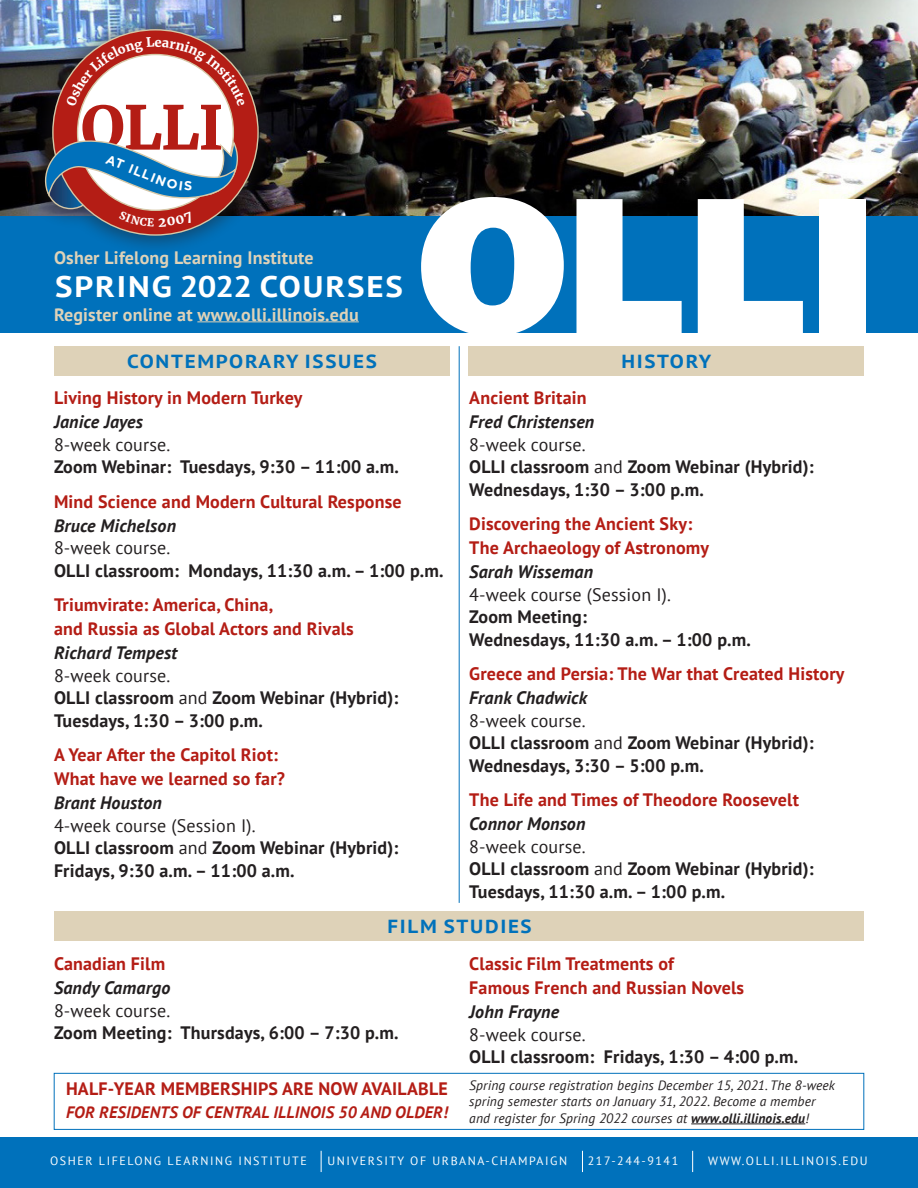
<style>
.page{position:relative;width:918px;height:1188px;background:#fff}
.page>*{position:absolute;margin:0;border:0;box-sizing:border-box;transform-origin:0 0}
.Course_Catagories{font:800 202.5px "Franklin Gothic";color:#fff;scale:1.11 1}
.t1{font:700 60.3px "Merriweather";color:#b41d15}
.Course_Catagories-2{font:700 29.7px "PT Sans";letter-spacing:.055em;color:#fff;scale:1.11 1}
.Course_Catagories-3{font:700 18.9px "PT Sans";letter-spacing:.08em;color:#0071bb;scale:1.11 1}
.Course_Location{font:700 18px/22.5px "PT Sans";letter-spacing:.01em;color:#231f20}
.Course_Title{font:700 18px/24px "PT Sans";letter-spacing:.01em;color:#b41d15}
.Body{font:18px "PT Sans";letter-spacing:.01em;color:#231f20}
.Instructor_Name{font:italic 700 18px "PT Sans";letter-spacing:.01em;color:#231f20}
.Course_Title-2{font:700 18px "PT Sans";letter-spacing:.01em;color:#ded2b8}
.Course_Title-3{font:italic 700 16.5px "PT Sans";letter-spacing:.01em;color:#b41d15}
.Body-2{font:italic 13.5px/16.5px "PT Sans";letter-spacing:.01em;color:#231f20}
.t2{font:700 13.05px "Gotham";color:#fff}
.Course_Title-4{font:12px "PT Sans";letter-spacing:.13em;color:#fff}
.s1{font-weight:400}
.s2{font-weight:700}
</style>
<div class="page">
<div style="left:54px;top:1073px;width:810px;height:57px;background:#fff;border:1px solid #0071bb"></div>
<div style="left:54px;top:346px;width:396px;height:30px;background:#ded2b8"></div>
<div style="left:468px;top:346px;width:396px;height:30px;background:#ded2b8"></div>
<div style="left:54px;top:912px;width:810px;height:29px;background:#ded2b8"></div>
<hr style="left:691px;top:1124px;width:114px;height:1px;background:#231f20">
<img style="left:0;top:0;width:918px;height:216px">
<div style="left:0;top:216px;width:918px;height:117px;background:#0071bb"></div>
<div style="left:25px;top:9px;width:253px;height:247px;background:#231f20;opacity:.49"></div>
<hr style="left:459px;top:346px;width:1px;height:557px;background:#0071bb">
<hr style="left:197px;top:321px;width:162px;height:1px;background:#ded2b8">
<div style="left:0;top:1137px;width:918px;height:51px;background:#0071bb"></div>
<svg style="left:321px;top:1151px;width:1px;height:21px"></svg>
<svg style="left:582px;top:1151px;width:1px;height:21px"></svg>
<svg style="left:692px;top:1151px;width:1px;height:21px"></svg>
<svg style="left:45px;top:28px;width:214px;height:208px"></svg>
<p class="t1" style="left:81px;top:90px;width:144px">OLLI</p>
<p class="t2" style="left:132px;top:160px;width:29px;rotate:22deg">ILLI</p>
<p class="Course_Title-2" style="left:54px;top:245px;width:261px">Osher Lifelong Learning Institute</p>
<p class="Course_Catagories-2" style="left:55px;top:267px;width:315px">SPRING 2022 COURSES</p>
<p class="Course_Title-2" style="left:54px;top:302px;width:306px">Register online at www.olli.illinois.edu</p>
<p class="Course_Catagories" style="left:415px;top:135px;width:419px">OLLI</p>
<p class="Course_Catagories-3" style="left:127px;top:348px;width:226px">CONTEMPORARY ISSUES</p>
<p class="Course_Catagories-3" style="left:621px;top:348px;width:82px">HISTORY</p>
<p class="Course_Title" style="left:54px;top:386px;width:250px">Living History in Modern Turkey</p>
<p class="Instructor_Name" style="left:54px;top:410px;width:90px">Janice Jayes</p>
<p class="Body" style="left:54px;top:433px;width:118px">8-week course.</p>
<p class="Course_Location" style="left:54px;top:455px;width:347px">Zoom Webinar: Tuesdays, 9:30 – 11:00 a.m.</p>
<p class="Course_Title" style="left:54px;top:489px;width:349px">Mind Science and Modern Cultural Response</p>
<p class="Instructor_Name" style="left:54px;top:514px;width:124px">Bruce Michelson</p>
<p class="Body" style="left:54px;top:536px;width:118px">8-week course.</p>
<p class="Course_Location" style="left:54px;top:559px;width:391px">OLLI classroom: Mondays, 11:30 a.m. – 1:00 p.m.</p>
<p class="Course_Title" style="left:54px;top:593px;width:301px">Triumvirate: America, China,<br>and Russia as Global Actors and Rivals</p>
<p class="Instructor_Name" style="left:54px;top:641px;width:125px">Richard Tempest</p>
<p class="Body" style="left:54px;top:664px;width:118px">8-week course.</p>
<p class="Course_Location" style="left:54px;top:686px;width:346px">OLLI classroom <span class="s1">and</span> Zoom Webinar (Hybrid):<br>Tuesdays, 1:30 – 3:00 p.m.</p>
<p class="Course_Title" style="left:54px;top:743px;width:233px">A Year After the Capitol Riot:<br>What have we learned so far?</p>
<p class="Instructor_Name" style="left:54px;top:791px;width:109px">Brant Houston</p>
<p class="Body" style="left:54px;top:814px;width:203px">4-week course (Session I).</p>
<p class="Course_Location" style="left:54px;top:836px;width:346px">OLLI classroom <span class="s1">and</span> Zoom Webinar (Hybrid):<br>Fridays, 9:30 a.m. – 11:00 a.m.</p>
<p class="Course_Title" style="left:469px;top:386px;width:119px">Ancient Britain</p>
<p class="Instructor_Name" style="left:469px;top:410px;width:127px">Fred Christensen</p>
<p class="Body" style="left:469px;top:433px;width:118px">8-week course.</p>
<p class="Course_Location" style="left:469px;top:455px;width:346px">OLLI classroom <span class="s1">and</span> Zoom Webinar (Hybrid):<br>Wednesdays, 1:30 – 3:00 p.m.</p>
<p class="Course_Title" style="left:469px;top:512px;width:241px">Discovering the Ancient Sky:<br>The Archaeology of Astronomy</p>
<p class="Instructor_Name" style="left:469px;top:560px;width:125px">Sarah Wisseman</p>
<p class="Body" style="left:469px;top:583px;width:203px">4-week course (Session I).</p>
<p class="Course_Location" style="left:469px;top:605px;width:283px">Zoom Meeting:<br>Wednesdays, 11:30 a.m. – 1:00 p.m.</p>
<p class="Course_Title" style="left:469px;top:662px;width:377px">Greece and Persia: The War that Created History</p>
<p class="Instructor_Name" style="left:469px;top:686px;width:119px">Frank Chadwick</p>
<p class="Body" style="left:469px;top:709px;width:118px">8-week course.</p>
<p class="Course_Location" style="left:469px;top:731px;width:346px">OLLI classroom <span class="s1">and</span> Zoom Webinar (Hybrid):<br>Wednesdays, 3:30 – 5:00 p.m.</p>
<p class="Course_Title" style="left:469px;top:788px;width:331px">The Life and Times of Theodore Roosevelt</p>
<p class="Instructor_Name" style="left:469px;top:812px;width:118px">Connor Monson</p>
<p class="Body" style="left:469px;top:835px;width:118px">8-week course.</p>
<p class="Course_Location" style="left:469px;top:857px;width:346px">OLLI classroom <span class="s1">and</span> Zoom Webinar (Hybrid):<br>Tuesdays, 11:30 a.m. – 1:00 p.m.</p>
<p class="Course_Catagories-3" style="left:388px;top:914px;width:131px">FILM STUDIES</p>
<p class="Course_Title" style="left:54px;top:951px;width:113px">Canadian Film</p>
<p class="Instructor_Name" style="left:54px;top:976px;width:118px">Sandy Camargo</p>
<p class="Body" style="left:54px;top:999px;width:118px">8-week course.</p>
<p class="Course_Location" style="left:54px;top:1021px;width:346px">Zoom Meeting: Thursdays, 6:00 – 7:30 p.m.</p>
<p class="Course_Title" style="left:66px;top:1076px;width:383px">HALF-YEAR MEMBERSHIPS ARE NOW AVAILABLE</p>
<p class="Course_Title-3" style="left:66px;top:1101px;width:383px">FOR RESIDENTS OF CENTRAL ILLINOIS 50 AND OLDER!</p>
<p class="Course_Title" style="left:469px;top:951px;width:276px">Classic Film Treatments of<br>Famous French and Russian Novels</p>
<p class="Instructor_Name" style="left:469px;top:1000px;width:91px">John Frayne</p>
<p class="Body" style="left:469px;top:1023px;width:118px">8-week course.</p>
<p class="Course_Location" style="left:469px;top:1045px;width:331px">OLLI classroom: Fridays, 1:30 – 4:00 p.m.</p>
<p class="Body-2" style="left:469px;top:1077px;width:367px">Spring course registration begins December 15, 2021. The 8-week spring semester starts on January 31, 2022. Become a member and register for Spring 2022 courses at <span class="s2">www.olli.illinois.edu</span>!</p>
<p class="Course_Title-4" style="left:50px;top:1153px;width:258px">OSHER LIFELONG LEARNING INSTITUTE</p>
<p class="Course_Title-4" style="left:327px;top:1153px;width:241px">UNIVERSITY OF URBANA-CHAMPAIGN</p>
<p class="Course_Title-4" style="left:588px;top:1153px;width:92px">217-244-9141</p>
<p class="Course_Title-4" style="left:708px;top:1153px;width:161px">WWW.OLLI.ILLINOIS.EDU</p>
</div>
